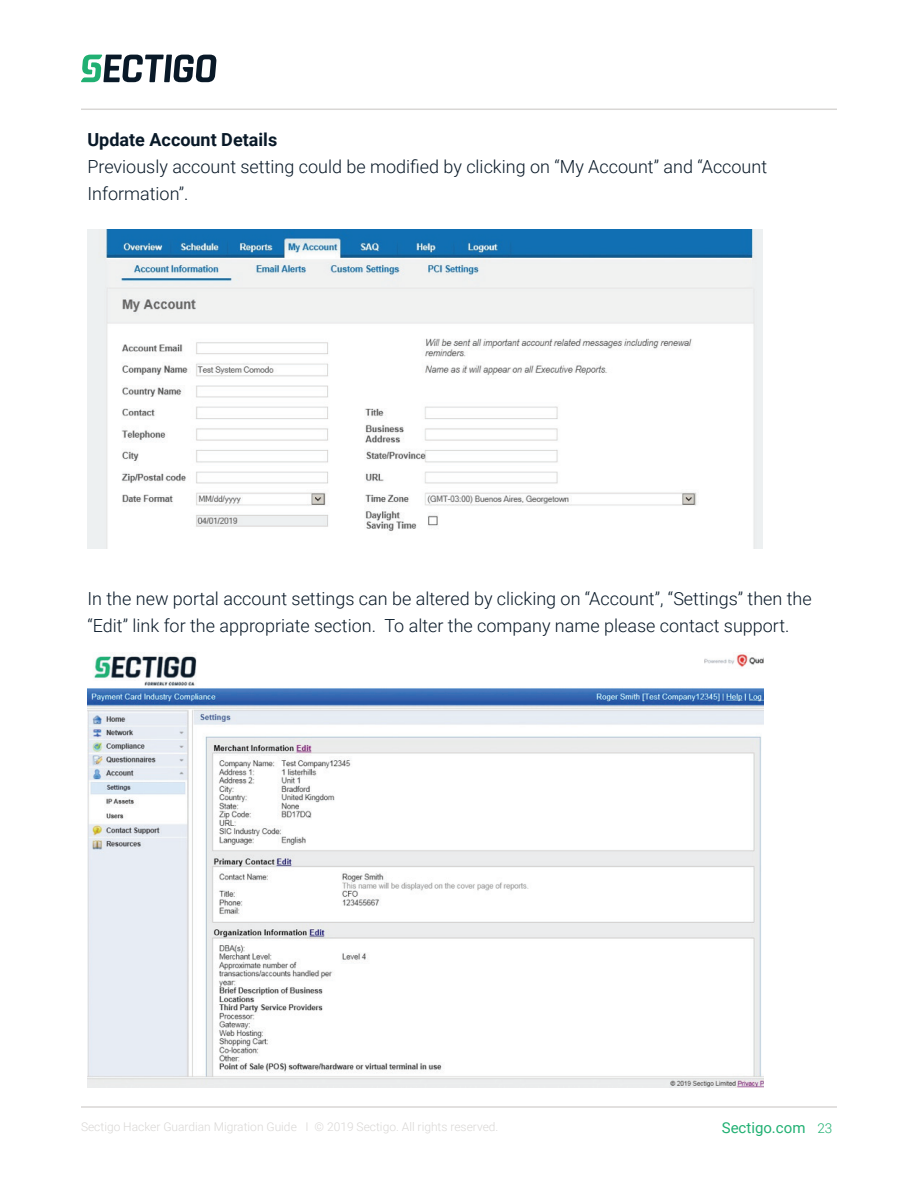
<style>
.page{position:relative;width:918px;height:1188px;background:#fff}
.page>*{position:absolute;margin:0;border:0;box-sizing:border-box;transform-origin:0 0}
.t1{font:300 18px/27px "Roboto";color:#091928}
.t2{font:700 18px "Roboto";color:#091928}
.t3{font:15px "Roboto";color:#20b072}
.t4{font:300 12px "Roboto";color:#d9d7d5}
.s1{font-weight:300;font-size:13.5px}
</style>
<div class="page">
<hr style="left:81px;top:1106px;width:756px;height:2px;background:#d9d7d5">
<hr style="left:81px;top:109px;width:756px;height:1px;background:#d9d7d5">
<svg style="left:81px;top:55px;width:136px;height:27px"></svg>
<img style="left:87px;top:230px;width:675px;height:318px">
<img style="left:87px;top:654px;width:677px;height:433px">
<p class="t2" style="left:87px;top:127px;width:191px">Update Account Details</p>
<p class="t1" style="left:87px;top:153px;width:681px">Previously account setting could be modified by clicking on “My Account” and “Account<br>Information”.</p>
<p class="t1" style="left:87px;top:585px;width:726px">In the new portal account settings can be altered by clicking on “Account”, “Settings” then the “Edit” link for the appropriate section. To alter the company name please contact support.</p>
<p class="t4" style="left:81px;top:1119px;width:419px">Sectigo Hacker Guardian Migration Guide I © 2019 Sectigo. All rights reserved.</p>
<p class="t3" style="left:722px;top:1118px;width:112px">Sectigo.com <span class="s1">23</span></p>
</div>
